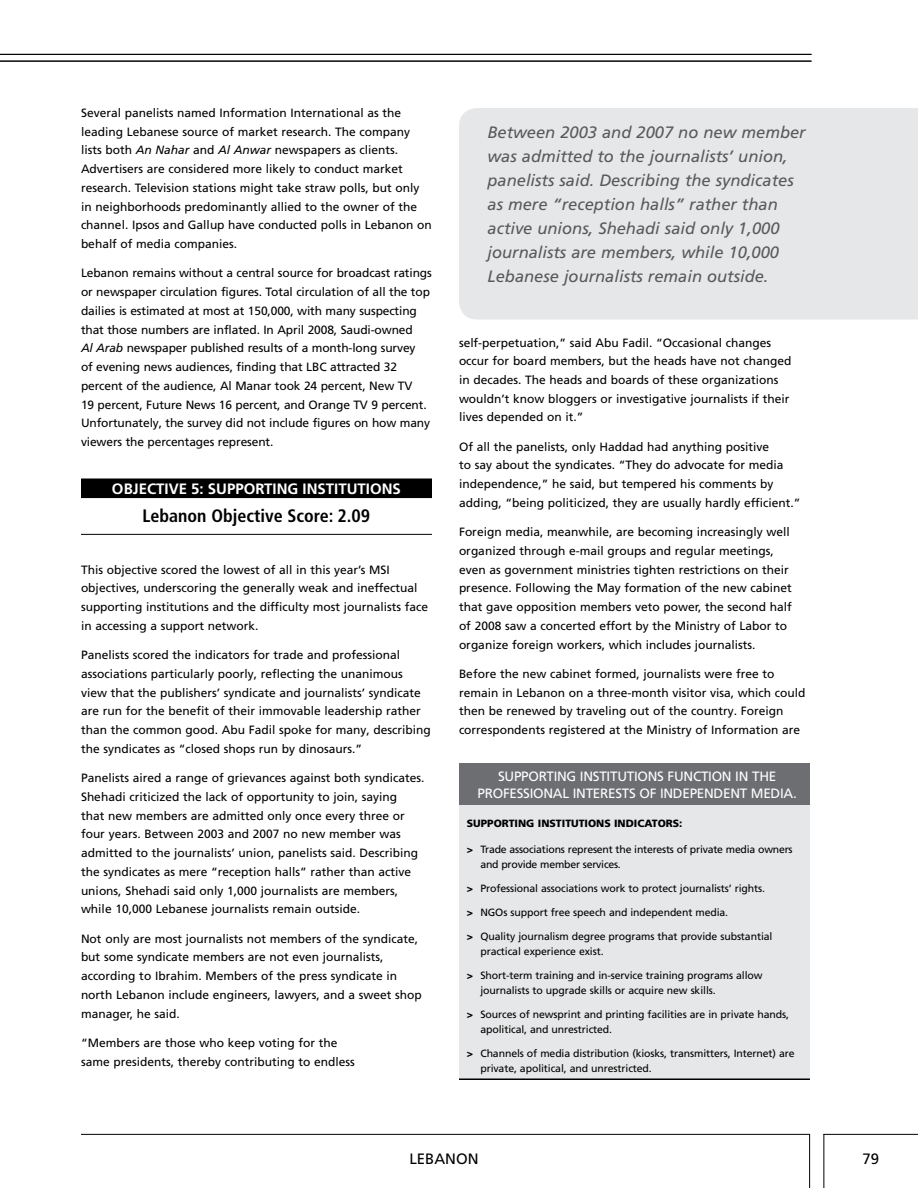
<style>
.page{position:relative;width:918px;height:1188px;background:#fff}
.page>*{position:absolute;margin:0;border:0;box-sizing:border-box;transform-origin:0 0}
.t1{font:700 condensed 18px "Frutiger";color:#000}
.t2{font:italic 16.5px/24px "Frutiger LT Pro";color:#58595b}
.t3{font:700 15px "Frutiger LT Pro";color:#fff}
.t4{font:15px "Frutiger LT Pro";color:#000}
.t5{font:13.5px "Frutiger LT Pro";color:#fff}
.t6{font:12px/18.8px "Frutiger LT Pro";color:#000}
.t7{font:10.5px/15px "Frutiger LT Pro";letter-spacing:-.01em;color:#000}
.t8{font:900 10.5px "Frutiger";color:#000}
.s1{font-style:italic}
.s2{font-family:"Frutiger";font-weight:900}
</style>
<div class="page">
<hr style="left:81px;top:1134px;width:729px;height:1px;background:#000">
<hr style="left:809px;top:1134px;width:1px;height:54px;background:#000">
<hr style="left:823px;top:1134px;width:1px;height:54px;background:#000">
<hr style="left:823px;top:1134px;width:95px;height:1px;background:#000">
<hr style="left:0;top:61px;width:812px;height:1px;background:#000">
<hr style="left:0;top:54px;width:812px;height:1px;background:#000">
<div style="left:81px;top:478px;width:351px;height:16px;background:#000"></div>
<div style="left:81px;top:493px;width:351px;height:5px;background:#000"></div>
<hr style="left:81px;top:534px;width:351px;height:1px;background:#000">
<div style="left:459px;top:798px;width:351px;height:282px;background:#e6e7e8"></div>
<div style="left:459px;top:764px;width:351px;height:41px;background:#6d6e71"></div>
<hr style="left:459px;top:1078px;width:351px;height:2px;background:#000">
<div style="left:459px;top:108px;width:459px;height:212px;background:#e6e7e8"></div>
<p class="t6" style="left:81px;top:104px;width:352px">Several panelists named Information International as the leading Lebanese source of market research. The company lists both <span class="s1">An Nahar</span> and <span class="s1">Al Anwar</span> newspapers as clients.<br>Advertisers are considered more likely to conduct market research. Television stations might take straw polls, but only in neighborhoods predominantly allied to the owner of the channel. Ipsos and Gallup have conducted polls in Lebanon on behalf of media companies.</p>
<p class="t6" style="left:81px;top:264px;width:352px">Lebanon remains without a central source for broadcast ratings or newspaper circulation figures. Total circulation of all the top dailies is estimated at most at 150,000, with many suspecting that those numbers are inflated. In April 2008, Saudi-owned<br><span class="s1">Al Arab</span> newspaper published results of a month-long survey<br>of evening news audiences, finding that LBC attracted 32 percent of the audience, Al Manar took 24 percent, New TV<br>19 percent, Future News 16 percent, and Orange TV 9 percent.<br>Unfortunately, the survey did not include figures on how many viewers the percentages represent.</p>
<p class="t3" style="left:112px;top:479px;width:21px">OBJECTIVE</p>
<p class="t3" style="left:191px;top:479px;width:35px">5: SUPPORTING</p>
<p class="t3" style="left:303px;top:479px;width:14px">INSTITUTIONS</p>
<h1 class="t1" style="left:143px;top:505px;width:229px">Lebanon Objective Score: 2.09</h1>
<p class="t6" style="left:81px;top:560px;width:349px">This objective scored the lowest of all in this year’s MSI objectives, underscoring the generally weak and ineffectual supporting institutions and the difficulty most journalists face in accessing a support network.</p>
<p class="t6" style="left:81px;top:646px;width:351px">Panelists scored the indicators for trade and professional associations particularly poorly, reflecting the unanimous view that the publishers’ syndicate and journalists’ syndicate are run for the benefit of their immovable leadership rather than the common good. Abu Fadil spoke for many, describing the syndicates as “closed shops run by dinosaurs.”</p>
<p class="t6" style="left:81px;top:769px;width:345px">Panelists aired a range of grievances against both syndicates.<br>Shehadi criticized the lack of opportunity to join, saying<br>that new members are admitted only once every three or four years. Between 2003 and 2007 no new member was admitted to the journalists’ union, panelists said. Describing the syndicates as mere “reception halls” rather than active unions, Shehadi said only 1,000 journalists are members, while 10,000 Lebanese journalists remain outside.</p>
<p class="t6" style="left:81px;top:929px;width:342px">Not only are most journalists not members of the syndicate, but some syndicate members are not even journalists, according to Ibrahim. Members of the press syndicate in north Lebanon include engineers, lawyers, and a sweet shop manager, he said.</p>
<p class="t6" style="left:81px;top:1033px;width:275px">“Members are those who keep voting for the same presidents, thereby contributing to endless</p>
<p class="t2" style="left:488px;top:121px;width:320px">Between 2003 and 2007 no new member was admitted to the journalists’ union, panelists said. Describing the syndicates as mere “reception halls” rather than active unions, Shehadi said only 1,000 journalists are members, while 10,000<br>Lebanese journalists remain outside.</p>
<p class="t6" style="left:459px;top:333px;width:334px">self-perpetuation,” said Abu Fadil. “Occasional changes occur for board members, but the heads have not changed in decades. The heads and boards of these organizations wouldn’t know bloggers or investigative journalists if their lives depended on it.”</p>
<p class="t6" style="left:459px;top:437px;width:343px">Of all the panelists, only Haddad had anything positive<br>to say about the syndicates. “They do advocate for media independence,” he said, but tempered his comments by adding, “being politicized, they are usually hardly efficient.”</p>
<p class="t6" style="left:459px;top:523px;width:334px">Foreign media, meanwhile, are becoming increasingly well organized through e-mail groups and regular meetings, even as government ministries tighten restrictions on their presence. Following the May formation of the new cabinet that gave opposition members veto power, the second half of 2008 saw a concerted effort by the Ministry of Labor to organize foreign workers, which includes journalists.</p>
<p class="t6" style="left:459px;top:664px;width:348px">Before the new cabinet formed, journalists were free to remain in Lebanon on a three-month visitor visa, which could then be renewed by traveling out of the country. Foreign correspondents registered at the Ministry of Information are</p>
<p class="t5" style="left:498px;top:769px;width:16px">Supporting</p>
<p class="t5" style="left:580px;top:769px;width:8px">institutions</p>
<p class="t5" style="left:668px;top:769px;width:9px">function</p>
<p class="t5" style="left:735px;top:769px;width:40px">in the</p>
<p class="t5" style="left:478px;top:785px;width:9px">professional</p>
<p class="t5" style="left:573px;top:785px;width:8px">interests</p>
<p class="t5" style="left:639px;top:785px;width:30px">of independent</p>
<p class="t5" style="left:751px;top:785px;width:10px">media</p>
<p class="t5" style="left:793px;top:785px;width:5px">.</p>
<p class="t8" style="left:467px;top:817px;width:217px">SUPPORTING INSTITUTIONS INDICATORS:</p>
<p class="t7" style="left:480px;top:841px;width:314px;text-indent:-14px"><span class="s2">&gt;</span> Trade associations represent the interests of private media owners and provide member services.</p>
<p class="t7" style="left:467px;top:881px;width:300px"><span class="s2">&gt;</span> Professional associations work to protect journalists’ rights.</p>
<p class="t7" style="left:467px;top:905px;width:263px"><span class="s2">&gt;</span> NGOs support free speech and independent media.</p>
<p class="t7" style="left:480px;top:929px;width:294px;text-indent:-14px"><span class="s2">&gt;</span> Quality journalism degree programs that provide substantial practical experience exist.</p>
<p class="t7" style="left:480px;top:968px;width:284px;text-indent:-14px"><span class="s2">&gt;</span> Short-term training and in-service training programs allow journalists to upgrade skills or acquire new skills.</p>
<p class="t7" style="left:480px;top:1007px;width:310px;text-indent:-14px"><span class="s2">&gt;</span> Sources of newsprint and printing facilities are in private hands, apolitical, and unrestricted.</p>
<p class="t7" style="left:480px;top:1046px;width:316px;text-indent:-14px"><span class="s2">&gt;</span> Channels of media distribution (kiosks, transmitters, Internet) are private, apolitical, and unrestricted.</p>
<p class="t4" style="left:409px;top:1150px;width:19px">Lebanon</p>
<p class="t4" style="left:862px;top:1150px;width:18px">79</p>
</div>
